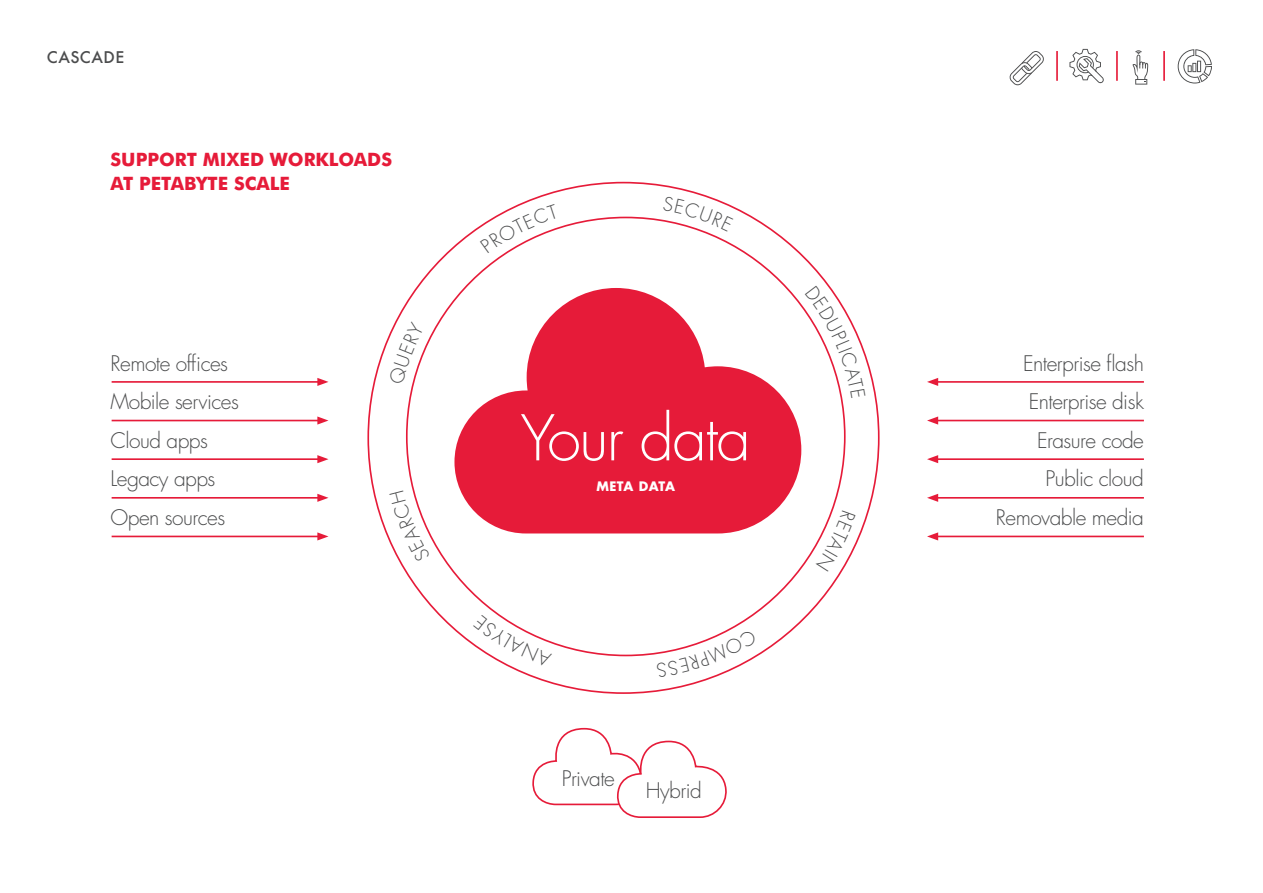
<style>
.page{position:relative;width:1263px;height:893px;background:#fff}
.page>*{position:absolute;margin:0;border:0;box-sizing:border-box;transform-origin:0 0}
.c-Stack_-_H3{font:300 61.2px "Futura";letter-spacing:-.025em;color:#fff}
.c-Stack_-_H3-2{font:300 20.85px "Futura";letter-spacing:-.025em;color:#4b4c4d}
.c-Stack_-_H3-3{font:700 18.45px/24px "Futura BT";color:#e61b39}
.c-Stack_-_H3-4{font:500 15.6px "Futura";letter-spacing:.025em;color:#4b4c4d}
.c-Stack_-_H3-5{font:700 12.75px "Futura";letter-spacing:.01em;color:#fff}
</style>
<div class="page">
<hr style="left:1163px;top:51px;width:2px;height:30px;background:#e61b39">
<hr style="left:1116px;top:51px;width:2px;height:30px;background:#e61b39">
<hr style="left:1056px;top:51px;width:2px;height:30px;background:#e61b39">
<svg style="left:1069px;top:49px;width:35px;height:34px"></svg>
<svg style="left:1132px;top:50px;width:16px;height:35px"></svg>
<svg style="left:1178px;top:49px;width:34px;height:35px"></svg>
<svg style="left:1009px;top:51px;width:35px;height:34px"></svg>
<hr style="left:112px;top:381px;width:208px;height:2px;background:#e61b39">
<svg style="left:317px;top:378px;width:11px;height:8px"></svg>
<hr style="left:112px;top:420px;width:208px;height:1px;background:#e61b39">
<svg style="left:317px;top:416px;width:11px;height:9px"></svg>
<hr style="left:112px;top:458px;width:208px;height:2px;background:#e61b39">
<svg style="left:317px;top:455px;width:11px;height:8px"></svg>
<hr style="left:112px;top:497px;width:208px;height:2px;background:#e61b39">
<svg style="left:317px;top:494px;width:11px;height:8px"></svg>
<hr style="left:112px;top:536px;width:208px;height:1px;background:#e61b39">
<svg style="left:317px;top:532px;width:11px;height:8px"></svg>
<hr style="left:935px;top:381px;width:209px;height:2px;background:#e61b39">
<svg style="left:927px;top:378px;width:11px;height:8px"></svg>
<hr style="left:935px;top:420px;width:209px;height:1px;background:#e61b39">
<svg style="left:927px;top:416px;width:11px;height:9px"></svg>
<hr style="left:935px;top:458px;width:209px;height:2px;background:#e61b39">
<svg style="left:927px;top:455px;width:11px;height:8px"></svg>
<hr style="left:935px;top:497px;width:209px;height:2px;background:#e61b39">
<svg style="left:927px;top:494px;width:11px;height:8px"></svg>
<hr style="left:935px;top:536px;width:209px;height:1px;background:#e61b39">
<svg style="left:927px;top:532px;width:11px;height:8px"></svg>
<svg style="left:454px;top:288px;width:347px;height:245px;fill:#e61b39"></svg>
<svg style="left:532px;top:727px;width:195px;height:91px"></svg>
<svg style="left:473px;top:615px;width:79px;height:52px"></svg>
<svg style="left:389px;top:490px;width:41px;height:73px"></svg>
<svg style="left:389px;top:321px;width:35px;height:63px"></svg>
<svg style="left:480px;top:204px;width:78px;height:49px"></svg>
<svg style="left:663px;top:196px;width:70px;height:35px"></svg>
<svg style="left:805px;top:285px;width:60px;height:113px"></svg>
<svg style="left:816px;top:511px;width:40px;height:61px"></svg>
<svg style="left:656px;top:629px;width:101px;height:49px"></svg>
<p class="c-Stack_-_H3-4" style="left:47px;top:47px;width:79px">CASCADE</p>
<p class="c-Stack_-_H3-3" style="left:111px;top:147px;width:283px">SUPPORT MIXED WORKLOADS<br>AT PETABYTE SCALE</p>
<p class="c-Stack_-_H3-2" style="left:111px;top:350px;width:119px">Remote offices</p>
<p class="c-Stack_-_H3-2" style="left:111px;top:389px;width:130px">Mobile services</p>
<p class="c-Stack_-_H3-2" style="left:111px;top:427px;width:99px">Cloud apps</p>
<p class="c-Stack_-_H3-2" style="left:111px;top:466px;width:106px">Legacy apps</p>
<p class="c-Stack_-_H3-2" style="left:111px;top:504px;width:116px">Open sources</p>
<p class="c-Stack_-_H3" style="left:521px;top:401px;width:232px">Your data</p>
<p class="c-Stack_-_H3-5" style="left:596px;top:478px;width:80px">META DATA</p>
<p class="c-Stack_-_H3-2" style="left:562px;top:765px;width:55px">Private</p>
<p class="c-Stack_-_H3-2" style="left:646px;top:778px;width:58px">Hybrid</p>
<p class="c-Stack_-_H3-2" style="left:1023px;top:350px;width:122px">Enterprise flash</p>
<p class="c-Stack_-_H3-2" style="left:1029px;top:389px;width:117px">Enterprise disk</p>
<p class="c-Stack_-_H3-2" style="left:1037px;top:427px;width:108px">Erasure code</p>
<p class="c-Stack_-_H3-2" style="left:1045px;top:466px;width:100px">Public cloud</p>
<p class="c-Stack_-_H3-2" style="left:996px;top:504px;width:150px">Removable media</p>
</div>
